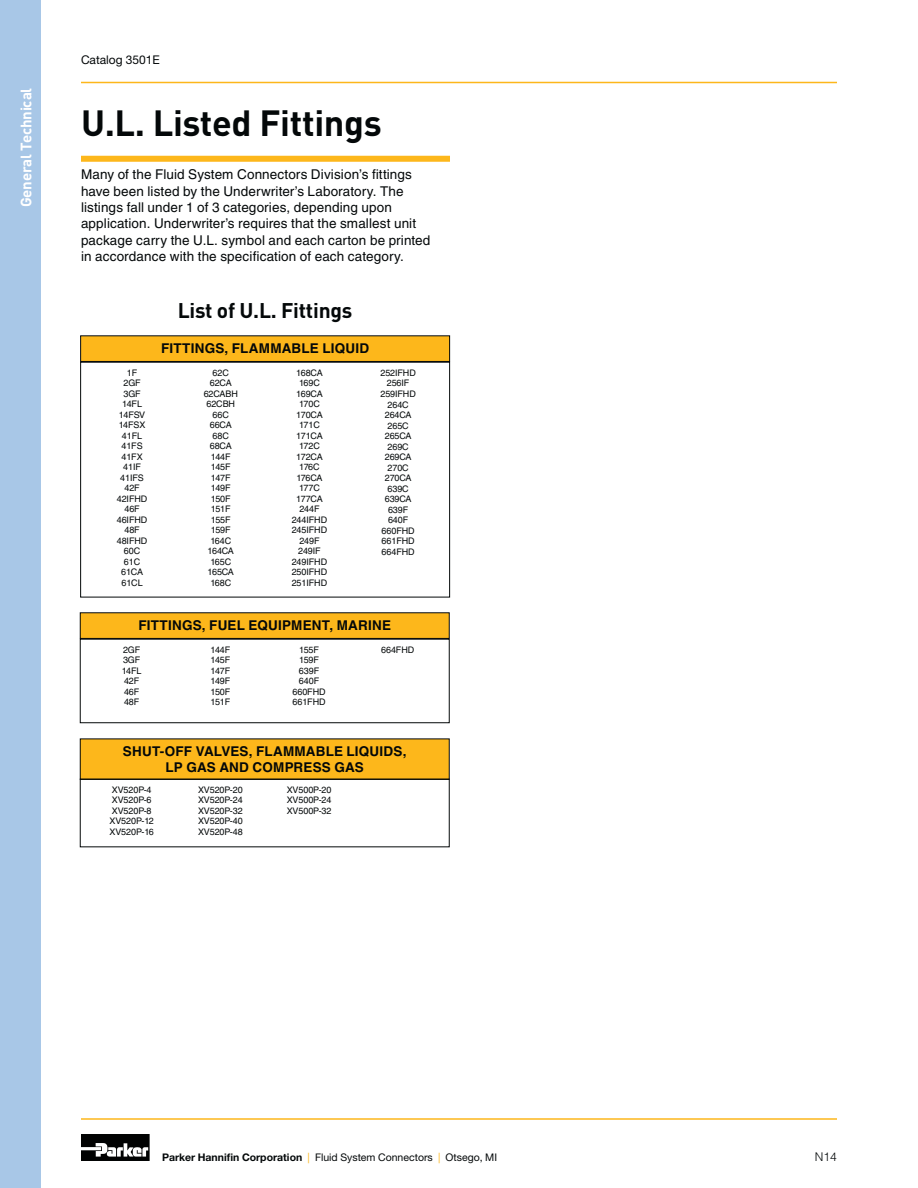
<style>
.page{position:relative;width:918px;height:1188px;background:#fff}
.page>*{position:absolute;margin:0;border:0;box-sizing:border-box;transform-origin:0 0}
.t1{font:700 36px "DINOT";letter-spacing:-.01em;color:#040809}
.t2{font:700 21px "DINOT";letter-spacing:-.01em;color:#040809}
.t3{font:700 15px "DINOT";letter-spacing:-.01em;color:#fff}
.t4{font:13.5px/16.5px "Helvetica LT Std";letter-spacing:.01em;color:#040809}
.t5{font:700 13.5px/16.5px "Helvetica LT Std";letter-spacing:.015em;color:#040809;text-align:center}
.t6{font:12px "Helvetica Neue LT Std";color:#040809}
.t7{font:300 12px "Helvetica LT Std";color:#040809}
.t8{font:10.5px "Helvetica Neue LT Std";color:#040809}
.t9{font:9px/10.5px "Helvetica LT Std";letter-spacing:-.01em;color:#040809;text-align:center}
.s1{font-weight:700}
.s2{color:#fdb71b}
</style>
<div class="page">
<hr style="left:81px;top:1118px;width:756px;height:2px;background:#fdb71b">
<svg style="left:81px;top:1134px;width:69px;height:27px"></svg>
<hr style="left:81px;top:82px;width:756px;height:1px;background:#fdb71b">
<div style="left:0;top:0;width:40px;height:1188px;background:#a8c7e7"></div>
<div style="left:81px;top:156px;width:369px;height:6px;background:#fdb71b"></div>
<div style="left:81px;top:336px;width:369px;height:25px;background:#fdb71b"></div>
<div style="left:80px;top:335px;width:370px;height:27px;border:1px solid #040809"></div>
<div style="left:80px;top:362px;width:370px;height:235px;border:1px solid #040809"></div>
<div style="left:80px;top:613px;width:369px;height:25px;background:#fdb71b"></div>
<div style="left:80px;top:612px;width:370px;height:27px;border:1px solid #040809"></div>
<div style="left:80px;top:639px;width:370px;height:84px;border:1px solid #040809"></div>
<div style="left:80px;top:739px;width:369px;height:40px;background:#fdb71b"></div>
<div style="left:80px;top:779px;width:370px;height:68px;border:1px solid #040809"></div>
<h3 class="t3" style="left:21px;top:207px;width:121px;rotate:-90deg">General Technical</h3>
<h3 class="t6" style="left:81px;top:55px;width:80px">Catalog 3501E</h3>
<h1 class="t1" style="left:81px;top:110px;width:302px">U.L. Listed Fittings</h1>
<p class="t4" style="left:81px;top:167px;width:351px">Many of the Fluid System Connectors Division’s fittings have been listed by the Underwriter’s Laboratory. The listings fall under 1 of 3 categories, depending upon application. Underwriter’s requires that the smallest unit package carry the U.L. symbol and each carton be printed in accordance with the specification of each category.</p>
<h2 class="t2" style="left:178px;top:303px;width:176px">List of U.L. Fittings</h2>
<h3 class="t5" style="left:161px;top:341px;width:210px">FITTINGS, FLAMMABLE LIQUID</h3>
<p class="t9" style="left:117px;top:368px;width:32px">1F<br>2GF<br>3GF<br>14FL<br>14FSV<br>14FSX<br>41FL<br>41FS<br>41FX<br>41IF<br>41IFS<br>42F<br>42IFHD<br>46F<br>46IFHD<br>48F<br>48IFHD<br>60C<br>61C<br>61CA<br>61CL</p>
<p class="t9" style="left:204px;top:368px;width:36px">62C<br>62CA<br>62CABH<br>62CBH<br>66C<br>66CA<br>68C<br>68CA<br>144F<br>145F<br>147F<br>149F<br>150F<br>151F<br>155F<br>159F<br>164C<br>164CA<br>165C<br>165CA<br>168C</p>
<p class="t9" style="left:292px;top:368px;width:37px">168CA<br>169C<br>169CA<br>170C<br>170CA<br>171C<br>171CA<br>172C<br>172CA<br>176C<br>176CA<br>177C<br>177CA<br>244F<br>244IFHD<br>245IFHD<br>249F<br>249IF<br>249IFHD<br>250IFHD<br>251IFHD</p>
<p class="t9" style="left:380px;top:368px;width:37px">252IFHD<br>256IF<br>259IFHD<br>264C<br>264CA<br>265C<br>265CA<br>269C<br>269CA<br>270C<br>270CA<br>639C<br>639CA<br>639F<br>640F<br>660FHD<br>661FHD<br>664FHD</p>
<h3 class="t5" style="left:138px;top:618px;width:254px">FITTINGS, FUEL EQUIPMENT, MARINE</h3>
<p class="t9" style="left:122px;top:645px;width:21px;text-align:left">2GF<br>3GF<br>14FL<br>42F<br>46F<br>48F</p>
<p class="t9" style="left:210px;top:645px;width:21px;text-align:justify">144F 145F 147F 149F 150F 151F</p>
<p class="t9" style="left:293px;top:645px;width:35px">155F<br>159F<br>639F<br>640F<br>660FHD<br>661FHD</p>
<p class="t9" style="left:381px;top:645px;width:35px">664FHD</p>
<h3 class="t5" style="left:123px;top:744px;width:285px">SHUT-OFF VALVES, FLAMMABLE LIQUIDS,<br>LP GAS AND COMPRESS GAS</h3>
<p class="t9" style="left:109px;top:785px;width:46px;text-align:left">XV520P-4<br>XV520P-6<br>XV520P-8<br>XV520P-12<br>XV520P-16</p>
<p class="t9" style="left:198px;top:785px;width:46px;text-align:justify">XV520P-20<br>XV520P-24<br>XV520P-32<br>XV520P-40<br>XV520P-48</p>
<p class="t9" style="left:287px;top:785px;width:46px;text-align:justify">XV500P-20<br>XV500P-24<br>XV500P-32</p>
<p class="t8" style="left:162px;top:1153px;width:337px"><span class="s1">Parker Hannifin Corporation</span> <span class="s2">|</span> Fluid System Connectors <span class="s2">|</span> Otsego, MI</p>
<h3 class="t7" style="left:815px;top:1150px;width:24px">N14</h3>
</div>
